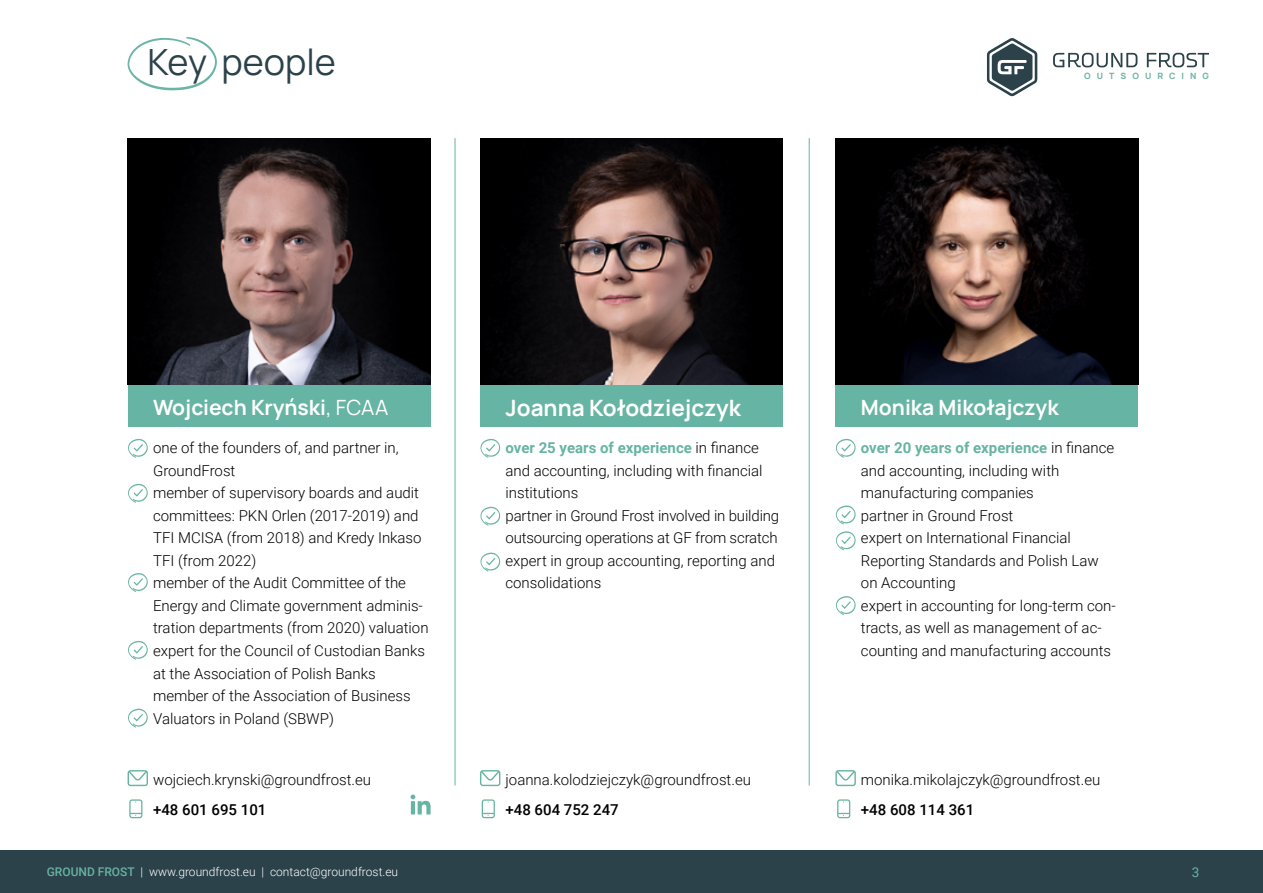
<style>
.page{position:relative;width:1263px;height:893px;background:#fff}
.page>*{position:absolute;margin:0;border:0;box-sizing:border-box;transform-origin:0 0}
.t1{font:36px "Manrope";color:#2b424b}
.t2{font:700 22.5px "Manrope";color:#fff}
.t3{font:700 21px "Manrope";color:#fff}
.t4{font:300 15px/22.5px "Roboto";color:#000}
.t5{font:500 15px "Roboto";color:#000}
.t6{font:13.5px "Roboto";color:#66b4a3}
.t7{font:300 12px "Roboto";color:#fff}
.t8{font:800 8.7px "Manrope";letter-spacing:.7em;color:#71b5a6}
.s1{font-weight:400}
.s2{font-weight:700;color:#66b4a3}
.s3{font-weight:500;color:#66b4a3}
</style>
<div class="page">
<div style="left:128px;top:365px;width:303px;height:62px;background:#66b4a3"></div>
<div style="left:480px;top:365px;width:303px;height:62px;background:#66b4a3"></div>
<div style="left:835px;top:365px;width:303px;height:62px;background:#66b4a3"></div>
<img style="left:128px;top:138px;width:303px;height:247px">
<img style="left:480px;top:138px;width:303px;height:247px">
<img style="left:835px;top:138px;width:303px;height:247px">
<svg style="left:128px;top:770px;width:20px;height:16px"></svg>
<svg style="left:480px;top:770px;width:20px;height:16px"></svg>
<svg style="left:835px;top:770px;width:21px;height:16px"></svg>
<svg style="left:129px;top:799px;width:13px;height:19px"></svg>
<svg style="left:482px;top:799px;width:13px;height:19px"></svg>
<svg style="left:837px;top:799px;width:13px;height:19px"></svg>
<svg style="left:128px;top:439px;width:20px;height:19px"></svg>
<svg style="left:480px;top:439px;width:20px;height:19px"></svg>
<svg style="left:836px;top:439px;width:20px;height:19px"></svg>
<svg style="left:128px;top:484px;width:20px;height:19px"></svg>
<svg style="left:480px;top:507px;width:20px;height:19px"></svg>
<svg style="left:836px;top:506px;width:20px;height:18px"></svg>
<svg style="left:128px;top:573px;width:20px;height:19px"></svg>
<svg style="left:836px;top:531px;width:20px;height:19px"></svg>
<svg style="left:836px;top:596px;width:20px;height:19px"></svg>
<svg style="left:480px;top:553px;width:20px;height:18px"></svg>
<svg style="left:128px;top:641px;width:20px;height:19px"></svg>
<svg style="left:128px;top:709px;width:20px;height:19px"></svg>
<hr style="left:455px;top:138px;width:1px;height:647px;background:#66b4a3">
<hr style="left:809px;top:138px;width:1px;height:647px;background:#66b4a3">
<svg style="left:128px;top:37px;width:89px;height:53px"></svg>
<svg style="left:410px;top:794px;width:21px;height:20px"></svg>
<div style="left:0;top:850px;width:1263px;height:43px;background:#2b424b"></div>
<svg style="left:987px;top:38px;width:50px;height:58px"></svg>
<svg style="left:1147px;top:53px;width:62px;height:14px"></svg>
<svg style="left:1053px;top:53px;width:84px;height:14px"></svg>
<h1 class="t1" style="left:147px;top:35px;width:190px">Key people</h1>
<p class="t8" style="left:1084px;top:68px;width:126px">OUTSOURCING</p>
<h3 class="t3" style="left:153px;top:389px;width:237px">Wojciech Kryński<span class="s1">, FCAA</span></h3>
<h2 class="t2" style="left:505px;top:389px;width:237px">Joanna Kołodziejczyk</h2>
<h3 class="t3" style="left:861px;top:389px;width:199px">Monika Mikołajczyk</h3>
<p class="t4" style="left:153px;top:436px;width:277px">one of the founders of, and partner in, GroundFrost<br>member of supervisory boards and audit committees: PKN Orlen (2017-2019) and TFI MCISA (from 2018) and Kredy Inkaso TFI (from 2022)<br>member of the Audit Committee of the Energy and Climate government adminis&shy;tration departments (from 2020) valuation expert for the Council of Custodian Banks at the Association of Polish Banks member of the Association of Business Valuators in Poland (SBWP)</p>
<p class="t4" style="left:505px;top:436px;width:275px"><span class="s2">over 25 years of experience</span> in finance and accounting, including with financial institutions<br>partner in Ground Frost involved in building outsourcing operations at GF from scratch expert in group accounting, reporting and consolidations</p>
<p class="t4" style="left:861px;top:436px;width:256px"><span class="s2">over 20 years of experience</span> in finance and accounting, including with manufacturing companies<br>partner in Ground Frost<br>expert on International Financial<br>Reporting Standards and Polish Law on Accounting<br>expert in accounting for long-term con&shy;tracts, as well as management of ac&shy;counting and manufacturing accounts</p>
<p class="t4" style="left:153px;top:767px;width:220px">wojciech.krynski@groundfrost.eu</p>
<p class="t5" style="left:153px;top:799px;width:115px">+48 601 695 101</p>
<p class="t4" style="left:505px;top:767px;width:247px">joanna.kolodziejczyk@groundfrost.eu</p>
<p class="t5" style="left:505px;top:799px;width:115px">+48 604 752 247</p>
<p class="t4" style="left:861px;top:767px;width:241px">monika.mikolajczyk@groundfrost.eu</p>
<p class="t5" style="left:861px;top:799px;width:115px">+48 608 114 361</p>
<p class="t7" style="left:47px;top:863px;width:353px"><span class="s3">GROUND FROST</span> | www.groundfrost.eu | contact@groundfrost.eu</p>
<p class="t6" style="left:1192px;top:862px;width:9px">3</p>
</div>
